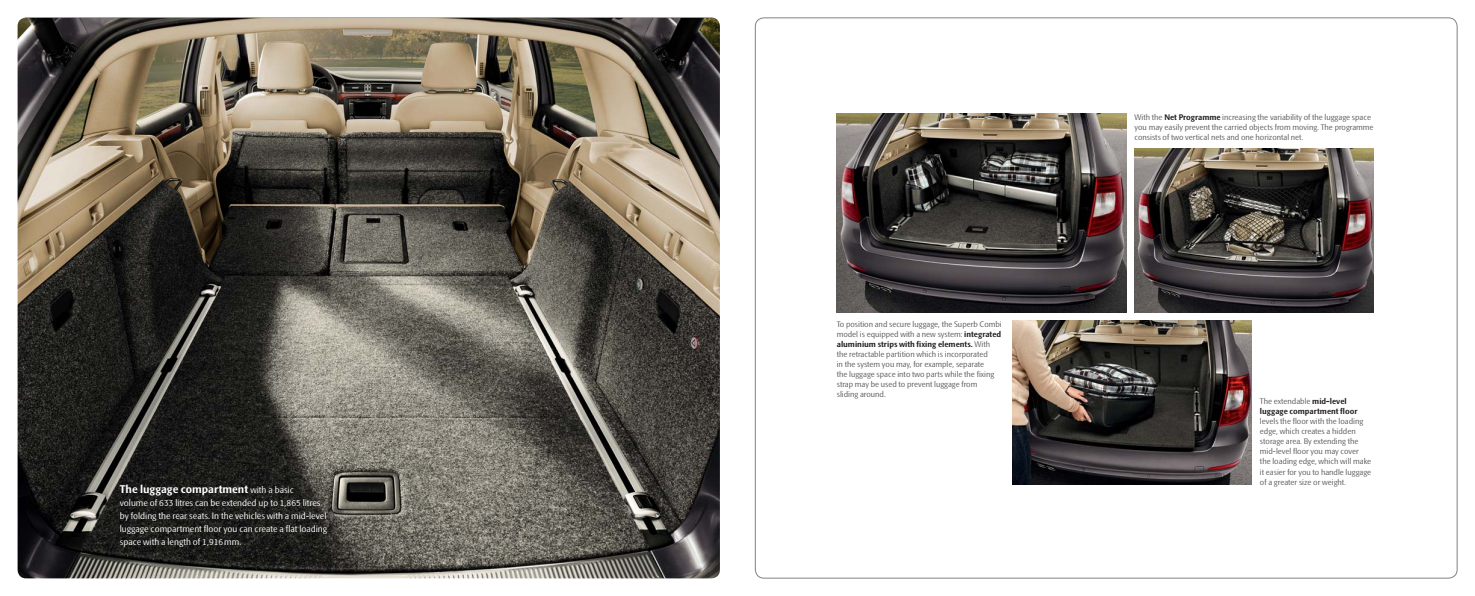
<style>
.page{position:relative;width:1475px;height:596px;background:#fff}
.page>*{position:absolute;margin:0;border:0;box-sizing:border-box;transform-origin:0 0}
.t1{font:700 11px "Skoda Sans";color:#fff}
.t2{font:9px/13px "Skoda Sans";color:#fff}
.t3{font:8px/10px "Skoda Sans";color:#58595b}
.t4{font:700 8px/10px "Skoda Sans";color:#231f20}
.s1{font-weight:400;font-size:9px}
.s2{font-weight:700;color:#231f20}
.s3{font-weight:400;color:#58595b}
</style>
<div class="page">
<img style="left:18px;top:18px;width:701px;height:560px;border-radius:9px">
<img style="left:836px;top:113px;width:289px;height:199px">
<img style="left:1134px;top:148px;width:239px;height:164px">
<img style="left:1012px;top:320px;width:239px;height:164px">
<h1 class="t1" style="left:120px;top:484px;width:175px">The luggage compartment <span class="s1">with a basic</span></h1>
<p class="t2" style="left:120px;top:496px;width:209px">volume of 633 litres can be extended up to 1,865 litres by folding the rear seats. In the vehicles with a mid-level luggage compartment floor you can create a flat loading space with a length of 1,916 mm.</p>
<p class="t3" style="left:836px;top:319px;width:166px">To position and secure luggage, the Superb Combi model is equipped with a new system: <span class="s2">integrated aluminium strips with fixing elements.</span> With the retractable partition which is incorporated<br>in the system you may, for example, separate<br>the luggage space into two parts while the fixing strap may be used to prevent luggage from<br>sliding around.</p>
<p class="t3" style="left:1134px;top:112px;width:240px">With the <span class="s2">Net Programme</span> increasing the variability of the luggage space you may easily prevent the carried objects from moving. The programme consists of two vertical nets and one horizontal net.</p>
<p class="t4" style="left:1259px;top:397px;width:99px"><span class="s3">The extendable</span> mid-level luggage compartment floor</p>
<p class="t3" style="left:1259px;top:417px;width:113px">levels the floor with the loading edge, which creates a hidden storage area. By extending the mid-level floor you may cover the loading edge, which will make it easier for you to handle luggage of a greater size or weight.</p>
</div>
